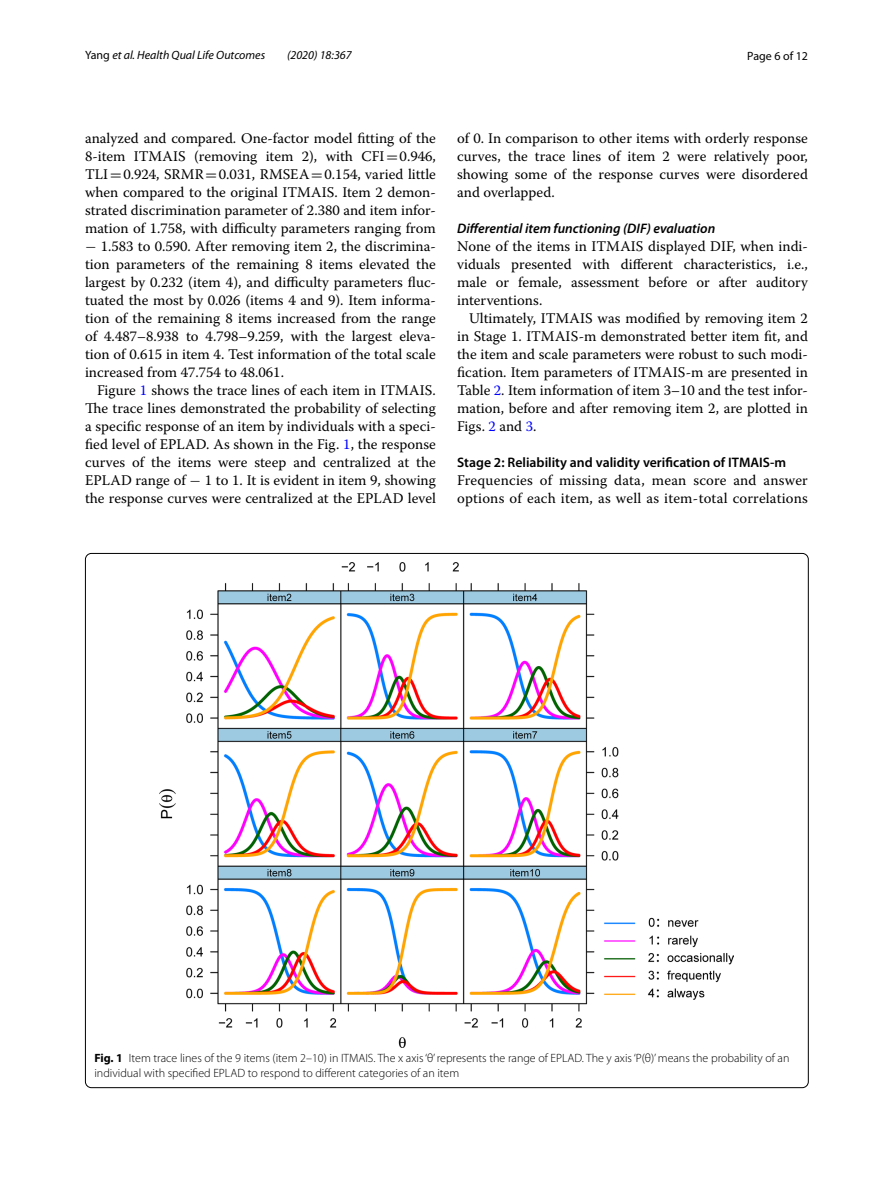
<style>
.page{position:relative;width:893px;height:1187px;background:#fff}
.page>*{position:absolute;margin:0;border:0;box-sizing:border-box;transform-origin:0 0}
.t1{font:14.7px/18px "Warnock Pro";color:#000;text-align:justify}
.t2{font:600 13.8px "Myriad Pro";color:#000}
.t3{font:italic 600 13.8px "Myriad Pro";color:#000}
.t4{font:300 12px/15px "Myriad Pro";color:#000}
.t5{font:italic 12px "Myriad Pro";color:#000}
.t6{font:12px "Myriad Pro";color:#000}
.s1{font-style:normal}
.s2{font-family:"MTSY"}
.s3{color:#00f}
.s4{font-weight:700}
</style>
<div class="page">
<img style="left:160px;top:562px;width:574px;height:484px">
<p class="t5" style="left:85px;top:48px;width:182px"><span class="s1">Yang</span> et al. Health Qual Life Outcomes</p>
<p class="t5" style="left:287px;top:48px;width:66px">(2020) 18:367</p>
<p class="t6" style="left:747px;top:48px;width:62px">Page 6 of 12</p>
<p class="t1" style="left:85px;top:128px;width:352px">analyzed and compared. One-factor model fitting of the 8-item ITMAIS (removing item 2), with CFI<span class="s2">=</span>0.946, TLI<span class="s2">=</span>0.924, SRMR<span class="s2">=</span>0.031, RMSEA<span class="s2">=</span>0.154, varied little when compared to the original ITMAIS. Item 2 demon&shy;strated discrimination parameter of 2.380 and item infor&shy;mation of 1.758, with difficulty parameters ranging from <span class="s2">−</span> 1.583 to 0.590. After removing item 2, the discrimina&shy;tion parameters of the remaining 8 items elevated the largest by 0.232 (item 4), and difficulty parameters fluc&shy;tuated the most by 0.026 (items 4 and 9). Item informa&shy;tion of the remaining 8 items increased from the range of 4.487–8.938 to 4.798–9.259, with the largest eleva&shy;tion of 0.615 in item 4. Test information of the total scale increased from 47.754 to 48.061.</p>
<p class="t1" style="left:85px;top:380px;width:352px;text-indent:12px">Figure <span class="s3">1</span> shows the trace lines of each item in ITMAIS.<br>The trace lines demonstrated the probability of selecting a specific response of an item by individuals with a speci&shy;fied level of EPLAD. As shown in the Fig. <span class="s3">1</span>, the response curves of the items were steep and centralized at the EPLAD range of <span class="s2">−</span> 1 to 1. It is evident in item 9, showing the response curves were centralized at the EPLAD level</p>
<p class="t1" style="left:457px;top:128px;width:352px">of 0. In comparison to other items with orderly response curves, the trace lines of item 2 were relatively poor, showing some of the response curves were disordered and overlapped.</p>
<p class="t3" style="left:457px;top:219px;width:260px">Differential item functioning (DIF) evaluation</p>
<p class="t1" style="left:457px;top:236px;width:352px">None of the items in ITMAIS displayed DIF, when indi&shy;viduals presented with different characteristics, i.e., male or female, assessment before or after auditory interventions.</p>
<p class="t1" style="left:457px;top:308px;width:352px;text-indent:12px">Ultimately, ITMAIS was modified by removing item 2 in Stage 1. ITMAIS-m demonstrated better item fit, and the item and scale parameters were robust to such modi&shy;fication. Item parameters of ITMAIS-m are presented in Table <span class="s3">2</span>. Item information of item 3–10 and the test infor&shy;mation, before and after removing item 2, are plotted in Figs. <span class="s3">2</span> and <span class="s3">3</span>.</p>
<p class="t2" style="left:457px;top:453px;width:331px">Stage 2: Reliability and validity verification of ITMAIS‑m</p>
<p class="t1" style="left:457px;top:470px;width:352px">Frequencies of missing data, mean score and answer options of each item, as well as item-total correlations</p>
<p class="t4" style="left:94px;top:1050px;width:697px"><span class="s4">Fig. 1</span> Item trace lines of the 9 items (item 2–10) in ITMAIS. The x axis ‘θ’ represents the range of EPLAD. The y axis ‘P(θ)’ means the probability of an individual with specified EPLAD to respond to different categories of an item</p>
</div>
